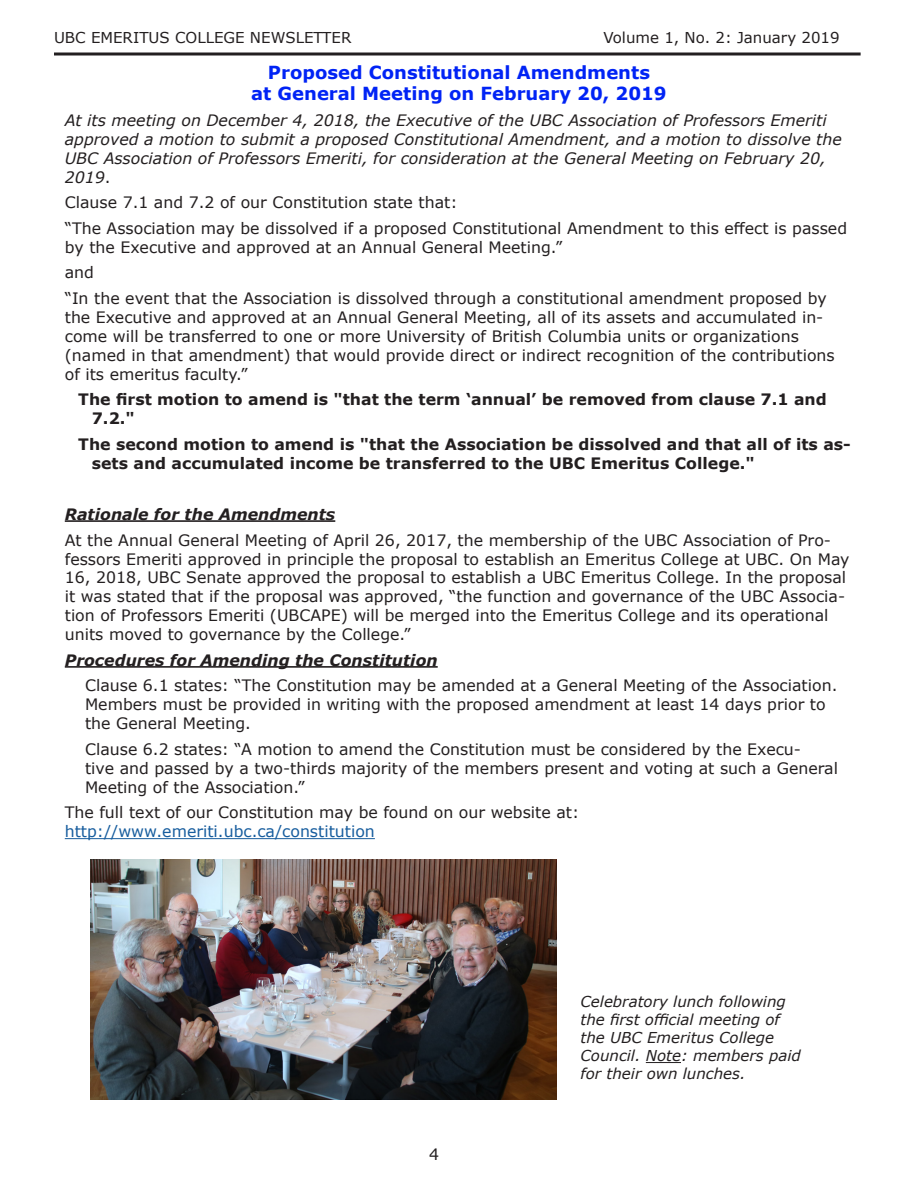
<style>
.page{position:relative;width:918px;height:1188px;background:#fff}
.page>*{position:absolute;margin:0;border:0;box-sizing:border-box;transform-origin:0 0}
.Heading_3{font:700 18px/21.6px "Verdana";color:#0023f5;text-align:center}
.t1{font:15.75px/18.9px "Verdana";color:#231f20}
.t2{font:italic 15.75px/18.9px "Verdana";color:#231f20}
.t3{font:700 15.75px/18.9px "Verdana";color:#231f20}
.t4{font:italic 700 15.75px "Verdana";color:#231f20}
.t5{font:italic 15px/18px "Verdana";color:#231f20}
.t6{font:15px "Verdana";color:#231f20}
.s1{font-style:normal}
.s2{color:#175d9e}
</style>
<div class="page">
<svg style="left:54px;top:52px;width:807px;height:4px;background:#595657"></svg>
<hr style="left:65px;top:520px;width:270px;height:2px;background:#231f20">
<hr style="left:65px;top:666px;width:373px;height:2px;background:#231f20">
<hr style="left:65px;top:838px;width:310px;height:1px;background:#175d9e">
<img style="left:91px;top:860px;width:465px;height:240px">
<hr style="left:646px;top:1062px;width:35px;height:1px;background:#231f20">
<p class="t6" style="left:54px;top:27px;width:299px">UBC EMERITUS COLLEGE NEWSLETTER</p>
<p class="t6" style="left:603px;top:27px;width:238px">Volume 1, No. 2: January 2019</p>
<p class="Heading_3" style="left:251px;top:61px;width:417px">Proposed Constitutional Amendments<br>at General Meeting on February 20, 2019</p>
<p class="t2" style="left:65px;top:110px;width:779px">At its meeting on December 4, 2018, the Executive of the UBC Association of Professors Emeriti approved a motion to submit a proposed Constitutional Amendment, and a motion to dissolve the UBC Association of Professors Emeriti, for consideration at the General Meeting on February 20, 2019<span class="s1">.</span></p>
<p class="t1" style="left:65px;top:193px;width:394px">Clause 7.1 and 7.2 of our Constitution state that:</p>
<p class="t1" style="left:65px;top:218px;width:784px">“The Association may be dissolved if a proposed Constitutional Amendment to this effect is passed by the Executive and approved at an Annual General Meeting.”</p>
<p class="t1" style="left:65px;top:263px;width:31px">and</p>
<p class="t1" style="left:65px;top:289px;width:772px">“In the event that the Association is dissolved through a constitutional amendment proposed by the Executive and approved at an Annual General Meeting, all of its assets and accumulated in&shy;come will be transferred to one or more University of British Columbia units or organizations (named in that amendment) that would provide direct or indirect recognition of the contributions of its emeritus faculty.”</p>
<p class="t3" style="left:92px;top:390px;width:736px;text-indent:-14px">The first motion to amend is "that the term ‘annual’ be removed from clause 7.1 and<br>7.2."</p>
<p class="t3" style="left:92px;top:434px;width:760px;text-indent:-14px">The second motion to amend is "that the Association be dissolved and that all of its as&shy;sets and accumulated income be transferred to the UBC Emeritus College."</p>
<p class="t4" style="left:65px;top:503px;width:272px">Rationale for the Amendments</p>
<p class="t1" style="left:65px;top:530px;width:786px">At the Annual General Meeting of April 26, 2017, the membership of the UBC Association of Pro&shy;fessors Emeriti approved in principle the proposal to establish an Emeritus College at UBC. On May 16, 2018, UBC Senate approved the proposal to establish a UBC Emeritus College. In the proposal it was stated that if the proposal was approved, “the function and governance of the UBC Associa&shy;tion of Professors Emeriti (UBCAPE) will be merged into the Emeritus College and its operational units moved to governance by the College.”</p>
<p class="t4" style="left:65px;top:649px;width:374px">Procedures for Amending the Constitution</p>
<p class="t1" style="left:85px;top:676px;width:754px">Clause 6.1 states: “The Constitution may be amended at a General Meeting of the Association.<br>Members must be provided in writing with the proposed amendment at least 14 days prior to the General Meeting.</p>
<p class="t1" style="left:85px;top:740px;width:755px">Clause 6.2 states: “A motion to amend the Constitution must be considered by the Execu-<br>tive and passed by a two-thirds majority of the members present and voting at such a General<br>Meeting of the Association.”</p>
<p class="t1" style="left:65px;top:803px;width:516px">The full text of our Constitution may be found on our website at: <span class="s2">http://www.emeriti.ubc.ca/constitution</span></p>
<p class="t1" style="left:429px;top:1144px;width:12px">4</p>
<p class="t5" style="left:580px;top:993px;width:222px">Celebratory lunch following the first official meeting of the UBC Emeritus College<br>Council. Note: members paid for their own lunches.</p>
</div>
